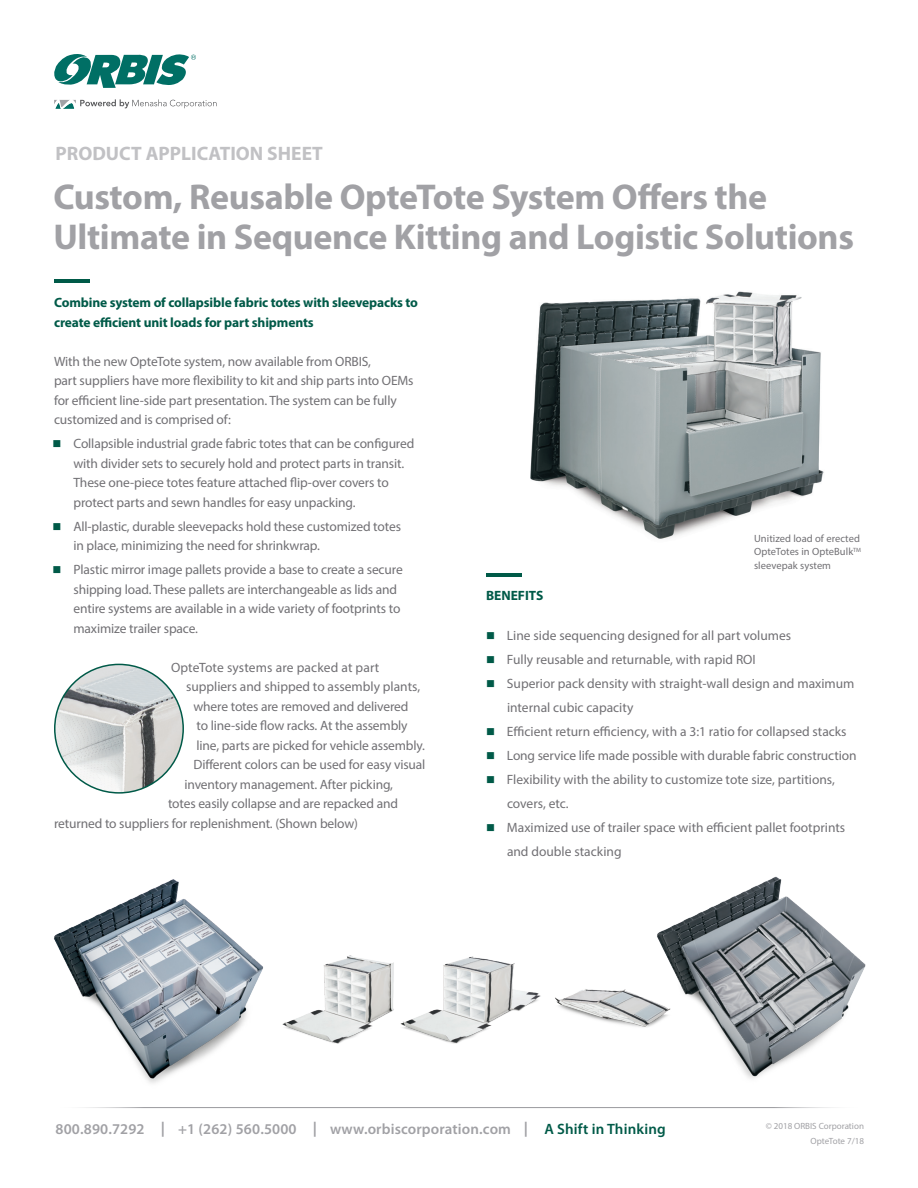
<style>
.page{position:relative;width:918px;height:1188px;background:#fff}
.page>*{position:absolute;margin:0;border:0;box-sizing:border-box;transform-origin:0 0}
.t1{font:700 36px "Myriad Pro";letter-spacing:-.01em;color:#a1a1a5}
.t2{font:700 19.5px "Myriad Pro";color:#c1c1c4}
.t3{font:600 15px "Myriad Pro";letter-spacing:.01em;color:#a1a1a5}
.t4{font:13.5px/19.5px "Myriad Pro";letter-spacing:-.01em;color:#717074}
.t5{font:700 13.5px/19.5px "Myriad Pro";letter-spacing:-.01em;color:#005a48}
.t6{font:13.5px "Myriad Pro";letter-spacing:.01em;color:#717074}
.t7{font:10.5px/13.5px "Myriad Pro";letter-spacing:.005em;color:#717074;text-align:justify}
.t8{font:9px "Myriad Pro";color:#a1a1a5}
.s1{color:#005a48}
.s2{font-weight:700}
</style>
<div class="page">
<svg style="left:54px;top:54px;width:142px;height:34px"></svg>
<svg style="left:54px;top:99px;width:163px;height:10px"></svg>
<hr style="left:54px;top:280px;width:35px;height:3px;background:#005a48">
<hr style="left:54px;top:1107px;width:810px;height:1px;background:#a1a1a5">
<hr style="left:486px;top:574px;width:35px;height:3px;background:#005a48">
<img style="left:530px;top:291px;width:294px;height:248px">
<img style="left:453px;top:956px;width:88px;height:88px">
<img style="left:284px;top:955px;width:169px;height:89px">
<img style="left:555px;top:989px;width:90px;height:38px">
<img style="left:54px;top:879px;width:230px;height:204px">
<img style="left:645px;top:876px;width:221px;height:203px">
<img style="left:55px;top:664px;width:128px;height:129px;border-radius:64px">
<p class="t2" style="left:56px;top:141px;width:269px">PRODUCT APPLICATION SHEET</p>
<p class="t1" style="left:53px;top:173px;width:715px">Custom, Reusable OpteTote System Offers the</p>
<p class="t1" style="left:53px;top:214px;width:802px">Ultimate in Sequence Kitting and Logistic Solutions</p>
<p class="t5" style="left:54px;top:292px;width:366px">Combine system of collapsible fabric totes with sleevepacks to create efficient unit loads for part shipments</p>
<p class="t4" style="left:54px;top:351px;width:361px">With the new OpteTote system, now available from ORBIS,<br>part suppliers have more flexibility to kit and ship parts into OEMs for efficient line-side part presentation. The system can be fully customized and is comprised of:</p>
<p class="t4" style="left:74px;top:434px;width:342px;text-indent:-21px"><span class="s1">■</span> Collapsible industrial grade fabric totes that can be configured with divider sets to securely hold and protect parts in transit.<br>These one-piece totes feature attached flip-over covers to protect parts and sewn handles for easy unpacking.</p>
<p class="t4" style="left:74px;top:516px;width:329px;text-indent:-21px"><span class="s1">■</span> All-plastic, durable sleevepacks hold these customized totes in place, minimizing the need for shrinkwrap.</p>
<p class="t4" style="left:74px;top:560px;width:331px;text-indent:-21px"><span class="s1">■</span> Plastic mirror image pallets provide a base to create a secure shipping load. These pallets are interchangeable as lids and entire systems are available in a wide variety of footprints to maximize trailer space.</p>
<p class="t6" style="left:171px;top:659px;width:210px">OpteTote systems are packed at part</p>
<p class="t4" style="left:186px;top:677px;width:236px">suppliers and shipped to assembly plants,</p>
<p class="t4" style="left:194px;top:696px;width:216px">where totes are removed and delivered</p>
<p class="t4" style="left:196px;top:716px;width:213px">to line-side flow racks. At the assembly</p>
<p class="t4" style="left:196px;top:735px;width:230px">line, parts are picked for vehicle assembly.</p>
<p class="t4" style="left:194px;top:755px;width:234px">Different colors can be used for easy visual</p>
<p class="t4" style="left:184px;top:774px;width:210px">inventory management. After picking,</p>
<p class="t4" style="left:54px;top:794px;width:345px;text-indent:114px">totes easily collapse and are repacked and returned to suppliers for replenishment. (Shown below)</p>
<p class="t7" style="left:754px;top:532px;width:108px">Unitized load of erected OpteTotes in OpteBulk<sup>TM </sup>sleevepak system</p>
<p class="t5" style="left:486px;top:585px;width:59px">BENEFITS</p>
<p class="t4" style="left:486px;top:626px;width:307px"><span class="s1">■</span> Line side sequencing designed for all part volumes</p>
<p class="t4" style="left:486px;top:650px;width:271px"><span class="s1">■</span> Fully reusable and returnable, with rapid ROI</p>
<p class="t4" style="left:507px;top:671px;width:349px;line-height:24px;text-indent:-21px"><span class="s1">■</span> Superior pack density with straight-wall design and maximum internal cubic capacity</p>
<p class="t4" style="left:486px;top:722px;width:362px"><span class="s1">■</span> Efficient return efficiency, with a 3:1 ratio for collapsed stacks</p>
<p class="t4" style="left:486px;top:746px;width:372px"><span class="s1">■</span> Long service life made possible with durable fabric construction</p>
<p class="t4" style="left:507px;top:767px;width:329px;line-height:24px;text-indent:-21px"><span class="s1">■</span> Flexibility with the ability to customize tote size, partitions, covers, etc.</p>
<p class="t4" style="left:507px;top:815px;width:340px;line-height:24px;text-indent:-21px"><span class="s1">■</span> Maximized use of trailer space with efficient pallet footprints and double stacking</p>
<p class="t3" style="left:56px;top:1120px;width:612px">800.890.7292 <span class="s2">|</span> +1 (262) 560.5000 <span class="s2">|</span> www.orbiscorporation.com <span class="s2">|</span> <span class="s1">A Shift in Thinking</span></p>
<p class="t8" style="left:766px;top:1120px;width:100px">© 2018 ORBIS Corporation</p>
<p class="t8" style="left:810px;top:1135px;width:55px">OpteTote 7/18</p>
</div>
